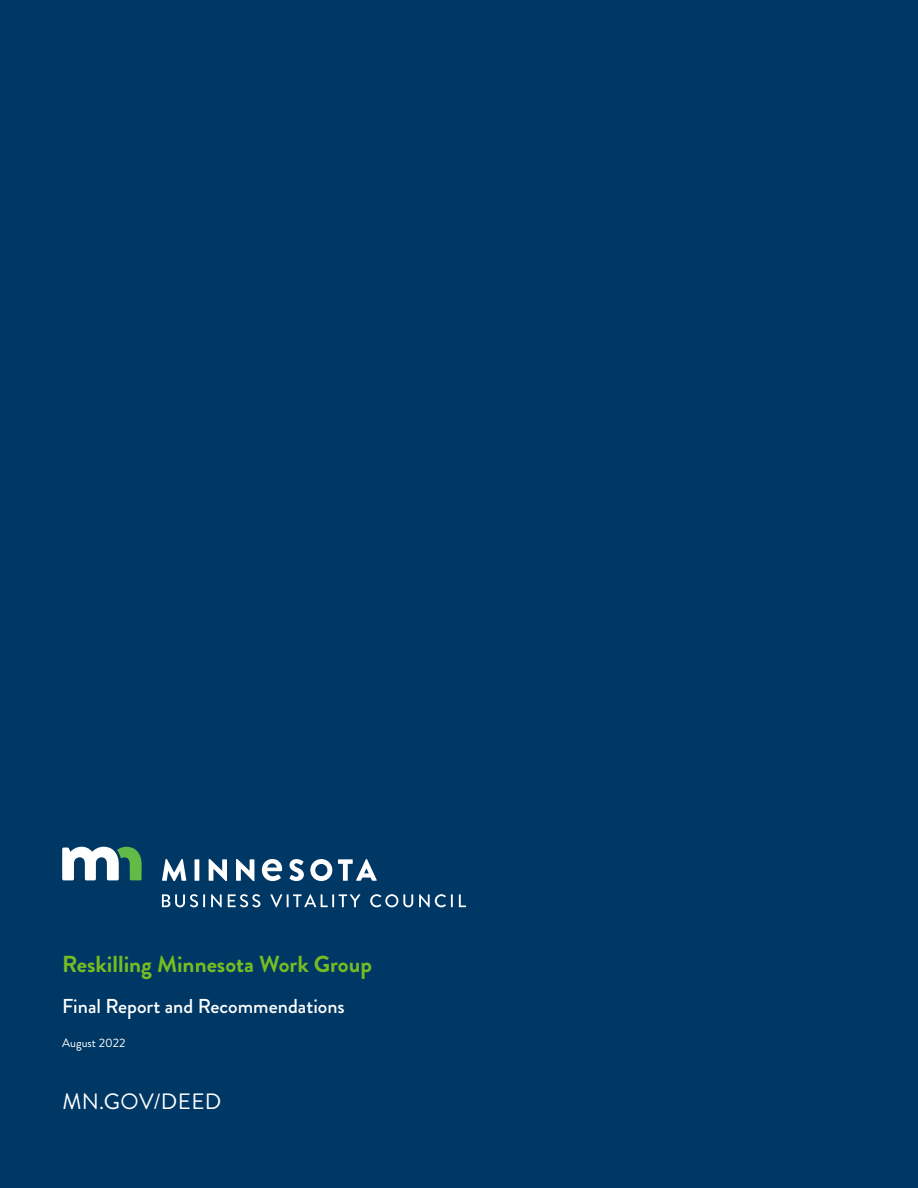
<style>
.page{position:relative;width:918px;height:1188px;background:#003865}
.page>*{position:absolute;margin:0;border:0;box-sizing:border-box;transform-origin:0 0}
.t1{font:700 23.1px "Brandon Grotesque";color:#76bc22}
.cover_header{font:22.2px "Brandon Grotesque";letter-spacing:.02em;color:#fff}
.t2{font:500 20.1px "Brandon Grotesque";color:#fff}
.t3{font:12.15px "Brandon Grotesque";color:#fff}
</style>
<div class="page">
<svg style="left:62px;top:847px;width:80px;height:33px"></svg>
<svg style="left:162px;top:859px;width:24px;height:22px"></svg>
<hr style="left:195px;top:859px;width:4px;height:22px;background:#fff">
<svg style="left:209px;top:859px;width:18px;height:22px"></svg>
<svg style="left:236px;top:859px;width:18px;height:22px"></svg>
<svg style="left:289px;top:859px;width:15px;height:22px"></svg>
<svg style="left:310px;top:859px;width:22px;height:22px"></svg>
<svg style="left:338px;top:859px;width:39px;height:22px"></svg>
<svg style="left:262px;top:859px;width:20px;height:22px"></svg>
<svg style="left:162px;top:894px;width:43px;height:13px"></svg>
<svg style="left:211px;top:894px;width:11px;height:13px"></svg>
<svg style="left:228px;top:894px;width:32px;height:13px"></svg>
<svg style="left:270px;top:894px;width:90px;height:13px"></svg>
<svg style="left:370px;top:894px;width:43px;height:13px"></svg>
<svg style="left:419px;top:894px;width:34px;height:13px"></svg>
<svg style="left:459px;top:894px;width:7px;height:13px"></svg>
<p class="t1" style="left:62px;top:948px;width:311px">Reskilling Minnesota Work Group</p>
<p class="t2" style="left:62px;top:992px;width:284px">Final Report and Recommendations</p>
<p class="t3" style="left:62px;top:1035px;width:65px">August 2022</p>
<h1 class="cover_header" style="left:62px;top:1086px;width:161px">MN.GOV/DEED</h1>
</div>
